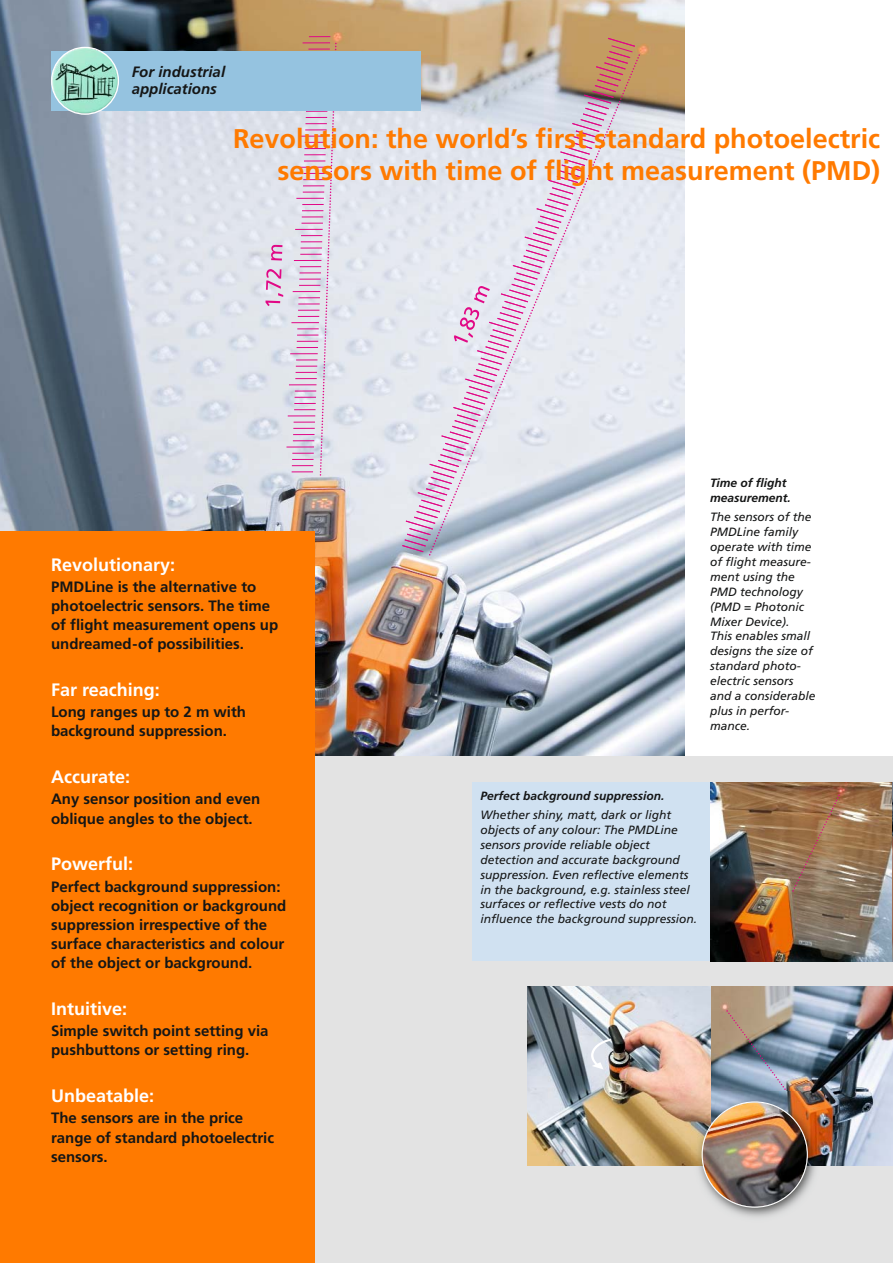
<style>
.page{position:relative;width:893px;height:1263px;background:#fff}
.page>*{position:absolute;margin:0;border:0;box-sizing:border-box;transform-origin:0 0}
.t1{font:700 27px/32px "Frutiger LT Com";color:#ff7a00;text-align:right}
.t2{font:700 18px "Frutiger LT Com";color:#fff}
.t3{font:700 15px/19.2px "Frutiger LT Com";color:#151616}
.t4{font:italic 700 15px/17px "Frutiger LT Com";color:#151616}
.t5{font:italic 12px/14.9px "Frutiger LT Com";color:#151616}
.t6{font:italic 700 12px/14.9px "Frutiger LT Com";color:#151616}
</style>
<div class="page">
<img style="left:0;top:0;width:685px;height:757px">
<svg style="left:265px;top:36px;width:72px;height:440px"></svg>
<svg style="left:401px;top:37px;width:239px;height:519px"></svg>
<div style="left:0;top:757px;width:893px;height:506px;background:#e3e3e3"></div>
<div style="left:0;top:531px;width:315px;height:732px;background:#ff7a00"></div>
<img style="left:710px;top:986px;width:183px;height:179px">
<img style="left:527px;top:986px;width:183px;height:179px">
<div style="left:472px;top:782px;width:238px;height:179px;background:#d0e1f1"></div>
<img style="left:710px;top:782px;width:183px;height:179px">
<div style="left:51px;top:51px;width:370px;height:60px;background:#95c3e0"></div>
<svg style="left:51px;top:47px;width:68px;height:68px"></svg>
<img style="left:692px;top:1091px;width:132px;height:126px">
<img style="left:702px;top:1101px;width:106px;height:107px">
<svg style="left:791px;top:795px;width:49px;height:98px"></svg>
<svg style="left:725px;top:1009px;width:61px;height:81px"></svg>
<svg style="left:591px;top:1038px;width:20px;height:31px"></svg>
<p class="t4" style="left:132px;top:65px;width:95px">For industrial applications</p>
<h1 class="t1" style="left:233px;top:125px;width:649px">Revolution: the world’s first standard photoelectric sensors with time of flight measurement (PMD)</h1>
<h2 class="t2" style="left:51px;top:557px;width:126px">Revolutionary:</h2>
<p class="t3" style="left:51px;top:578px;width:229px">PMDLine is the alternative to photoelectric sensors. The time of flight measurement opens up undreamed-of possibilities.</p>
<h2 class="t2" style="left:51px;top:682px;width:110px">Far reaching:</h2>
<p class="t3" style="left:51px;top:704px;width:197px">Long ranges up to 2 m with background suppression.</p>
<h2 class="t2" style="left:51px;top:770px;width:81px">Accurate:</h2>
<p class="t3" style="left:51px;top:791px;width:211px">Any sensor position and even oblique angles to the object.</p>
<h2 class="t2" style="left:51px;top:857px;width:84px">Powerful:</h2>
<p class="t3" style="left:51px;top:878px;width:237px">Perfect background suppression: object recognition or background suppression irrespective of the surface characteristics and colour of the object or background.</p>
<h2 class="t2" style="left:51px;top:1001px;width:78px">Intuitive:</h2>
<p class="t3" style="left:51px;top:1023px;width:219px">Simple switch point setting via pushbuttons or setting ring.</p>
<h2 class="t2" style="left:51px;top:1089px;width:105px">Unbeatable:</h2>
<p class="t3" style="left:51px;top:1110px;width:225px">The sensors are in the price range of standard photoelectric sensors.</p>
<p class="t6" style="left:710px;top:477px;width:82px">Time of flight measurement.</p>
<p class="t5" style="left:710px;top:511px;width:107px">The sensors of the<br>PMDLine family operate with time of flight measure&shy;ment using the<br>PMD technology (PMD = Photonic<br>Mixer Device).<br>This enables small designs the size of standard photo&shy;electric sensors and a considerable plus in perfor&shy;mance.</p>
<p class="t6" style="left:480px;top:789px;width:186px">Perfect background suppression.</p>
<p class="t5" style="left:480px;top:808px;width:218px">Whether shiny, matt, dark or light objects of any colour: The PMDLine sensors provide reliable object detection and accurate background suppression. Even reflective elements in the background, e.g. stainless steel surfaces or reflective vests do not influence the background suppression.</p>
</div>
